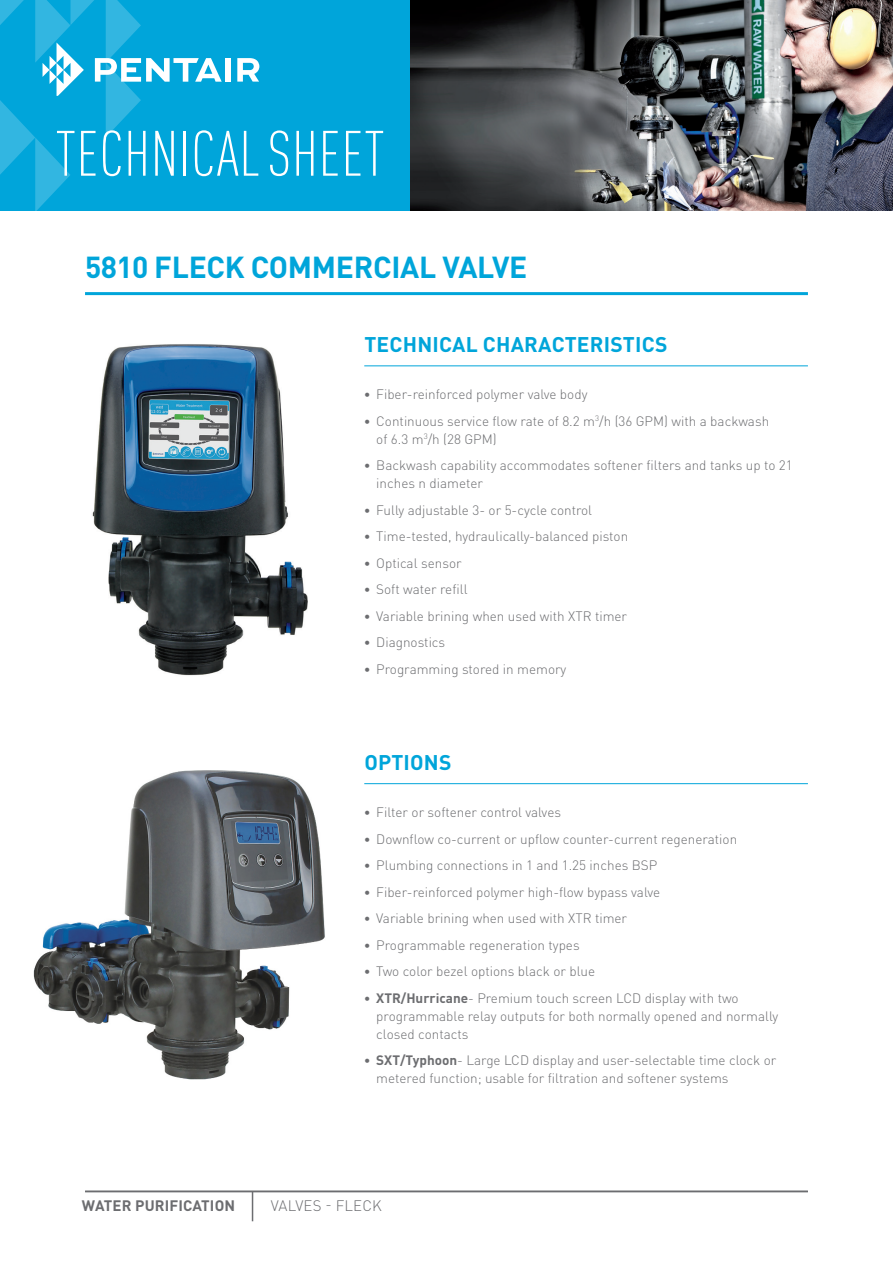
<style>
.page{position:relative;width:893px;height:1263px;background:#fff}
.page>*{position:absolute;margin:0;border:0;box-sizing:border-box;transform-origin:0 0}
.t1{font:300 condensed 63px "DIN Pro";letter-spacing:.01em;color:#fff}
.SUBTITLE_BOLD_VALVES{font:700 30px "DIN Pro";letter-spacing:-.01em;color:#00a5da}
._2ND_SUBTITLE_BOLD_V{font:700 21px "DIN Pro";letter-spacing:.01em;color:#00a5da}
.t2{font:700 15px "DIN Pro";letter-spacing:.01em;color:#6c6d70}
.t3{font:300 15px "DIN Pro";letter-spacing:.01em;color:#6c6d70}
.t4{font:300 13.5px/18px "DIN Pro";color:#6c6d70}
.s1{font-weight:700;font-size:12.75px}
.s2{font-weight:700}
</style>
<div class="page">
<div style="left:0;top:0;width:415px;height:210px;background:#00a5da"></div>
<svg style="left:0;top:0;width:222px;height:211px"></svg>
<div style="left:225px;top:58px;width:6px;height:24px;background:#fff"></div>
<svg style="left:237px;top:58px;width:22px;height:24px"></svg>
<img style="left:410px;top:0;width:483px;height:210px">
<hr style="left:252px;top:1191px;width:1px;height:30px;background:#6c6d70">
<hr style="left:85px;top:1191px;width:723px;height:1px;background:#6c6d70">
<hr style="left:85px;top:292px;width:723px;height:3px;background:#00a5da">
<hr style="left:364px;top:365px;width:444px;height:1px;background:#00a5da">
<hr style="left:364px;top:783px;width:444px;height:1px;background:#00a5da">
<img style="left:33px;top:771px;width:292px;height:308px">
<img style="left:92px;top:344px;width:216px;height:332px">
<p class="t1" style="left:56px;top:109px;width:330px">TECHNICAL SHEET</p>
<p class="SUBTITLE_BOLD_VALVES" style="left:85px;top:242px;width:444px">5810 FLECK COMMERCIAL VALVE</p>
<p class="_2ND_SUBTITLE_BOLD_V" style="left:364px;top:327px;width:305px">TECHNICAL CHARACTERISTICS</p>
<p class="t4" style="left:364px;top:384px;width:225px"><span class="s1">•</span> Fiber-reinforced polymer valve body</p>
<p class="t4" style="left:376px;top:411px;width:394px;text-indent:-12px"><span class="s1">•</span> Continuous service flow rate of 8.2 m<sup>3</sup>/h (36 GPM) with a backwash of 6.3 m<sup>3</sup>/h (28 GPM)</p>
<p class="t4" style="left:376px;top:455px;width:418px;text-indent:-12px"><span class="s1">•</span> Backwash capability accommodates softener filters and tanks up to 21 inches n diameter</p>
<p class="t4" style="left:364px;top:500px;width:229px"><span class="s1">•</span> Fully adjustable 3- or 5-cycle control</p>
<p class="t4" style="left:364px;top:526px;width:265px"><span class="s1">•</span> Time-tested, hydraulically-balanced piston</p>
<p class="t4" style="left:364px;top:553px;width:99px"><span class="s1">•</span> Optical sensor</p>
<p class="t4" style="left:364px;top:579px;width:105px"><span class="s1">•</span> Soft water refill</p>
<p class="t4" style="left:364px;top:606px;width:264px"><span class="s1">•</span> Variable brining when used with XTR timer</p>
<p class="t4" style="left:364px;top:632px;width:82px"><span class="s1">•</span> Diagnostics</p>
<p class="t4" style="left:364px;top:659px;width:204px"><span class="s1">•</span> Programming stored in memory</p>
<p class="_2ND_SUBTITLE_BOLD_V" style="left:364px;top:745px;width:89px">OPTIONS</p>
<p class="t4" style="left:364px;top:802px;width:198px"><span class="s1">•</span> Filter or softener control valves</p>
<p class="t4" style="left:364px;top:829px;width:374px"><span class="s1">•</span> Downflow co-current or upflow counter-current regeneration</p>
<p class="t4" style="left:364px;top:855px;width:295px"><span class="s1">•</span> Plumbing connections in 1 and 1.25 inches BSP</p>
<p class="t4" style="left:364px;top:882px;width:297px"><span class="s1">•</span> Fiber-reinforced polymer high-flow bypass valve</p>
<p class="t4" style="left:364px;top:908px;width:264px"><span class="s1">•</span> Variable brining when used with XTR timer</p>
<p class="t4" style="left:364px;top:935px;width:217px"><span class="s1">•</span> Programmable regeneration types</p>
<p class="t4" style="left:364px;top:961px;width:232px"><span class="s1">•</span> Two color bezel options black or blue</p>
<p class="t4" style="left:376px;top:988px;width:403px;text-indent:-12px"><span class="s1">•</span> <span class="s2">XTR/Hurricane</span>- Premium touch screen LCD display with two programmable relay outputs for both normally opened and normally closed contacts</p>
<p class="t4" style="left:376px;top:1050px;width:402px;text-indent:-12px"><span class="s1">•</span> <span class="s2">SXT/Typhoon</span>- Large LCD display and user-selectable time clock or metered function; usable for filtration and softener systems</p>
<p class="t2" style="left:82px;top:1193px;width:155px">WATER PURIFICATION</p>
<p class="t3" style="left:271px;top:1194px;width:112px">VALVES - FLECK</p>
</div>
